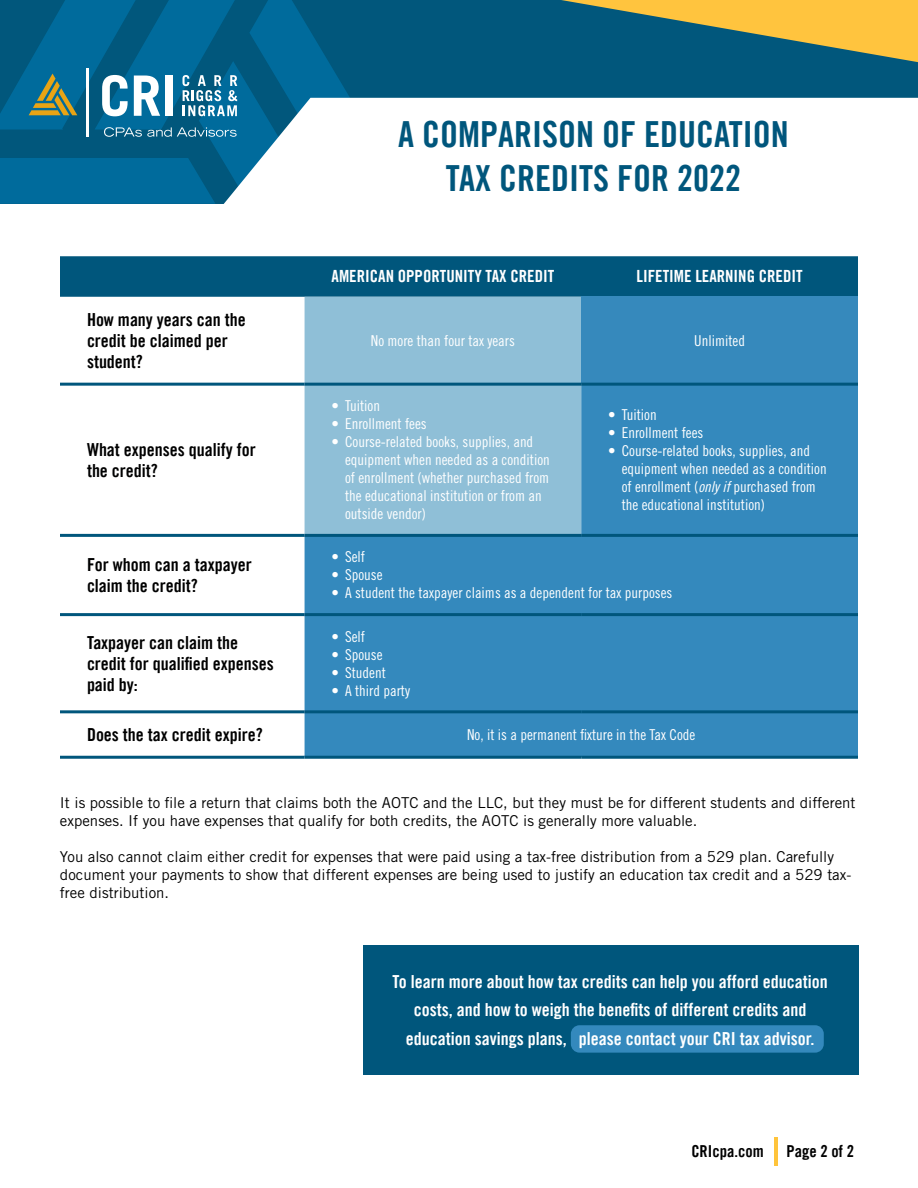
<style>
.page{position:relative;width:918px;height:1188px;background:#fff}
.page>*{position:absolute;margin:0;border:0;box-sizing:border-box;transform-origin:0 0}
.t1{font:36px/43.5px "Trade Gothic LT Std Bd Cn 20";color:#00567c;text-align:center}
.t2{font:18px/21px "Trade Gothic LT Std Bd Cn 20";color:#000101}
.t3{font:18px/28.5px "Trade Gothic LT Std Bd Cn 20";color:#fff;text-align:center}
.t4{font:18px "Trade Gothic LT Std Bd Cn 20";color:#000}
.t5{font:16.8px "Trade Gothic LT Std Bd Cn 20";color:#fff}
.t6{font:16.5px "Trade Gothic LT Std Bd Cn 20";color:#000}
.t7{font:15px/18px "Trade Gothic LT Std Cn 18";color:#fff}
.t8{font:15px/18px "Trade Gothic LT Std";color:#000}
.s1{font-family:"Trade Gothic LT Std Cn 18 Obl"}
</style>
<div class="page">
<div style="left:0;top:0;width:918px;height:204px;background:#01577c"></div>
<svg style="left:561px;top:0;width:357px;height:62px"></svg>
<div style="left:413px;top:98px;width:505px;height:106px;background:#fff"></div>
<svg style="left:0;top:0;width:413px;height:204px"></svg>
<hr style="left:775px;top:1138px;width:3px;height:28px;background:#ffc43b">
<div style="left:60px;top:256px;width:798px;height:41px;background:#00567c"></div>
<div style="left:305px;top:297px;width:276px;height:86px;background:#8fbfd7"></div>
<div style="left:581px;top:297px;width:277px;height:87px;background:#3689bc"></div>
<svg style="left:305px;top:386px;width:553px;height:370px;fill:#3489bd"></svg>
<hr style="left:60px;top:534px;width:245px;height:3px;background:#00567c">
<hr style="left:305px;top:534px;width:276px;height:3px;background:#00567c">
<hr style="left:60px;top:613px;width:245px;height:3px;background:#00567c">
<hr style="left:305px;top:613px;width:276px;height:3px;background:#00567c">
<hr style="left:581px;top:613px;width:277px;height:3px;background:#00567c">
<hr style="left:60px;top:710px;width:245px;height:3px;background:#00567c">
<hr style="left:305px;top:710px;width:276px;height:3px;background:#00567c">
<hr style="left:581px;top:710px;width:277px;height:3px;background:#00567c">
<hr style="left:60px;top:756px;width:245px;height:3px;background:#00567c">
<hr style="left:305px;top:756px;width:276px;height:3px;background:#00567c">
<hr style="left:581px;top:756px;width:277px;height:3px;background:#00567c">
<hr style="left:581px;top:534px;width:277px;height:3px;background:#00567c">
<hr style="left:60px;top:383px;width:245px;height:3px;background:#00567c">
<hr style="left:305px;top:383px;width:276px;height:3px;background:#00567c">
<hr style="left:581px;top:383px;width:277px;height:3px;background:#00567c">
<div style="left:363px;top:945px;width:495px;height:129px;background:#00567c"></div>
<div style="left:571px;top:1025px;width:253px;height:28px;background:#3489bd;border-radius:9px"></div>
<h1 class="t1" style="left:398px;top:112px;width:392px">A COMPARISON OF EDUCATION<br>TAX CREDITS FOR 2022</h1>
<p class="t2" style="left:87px;top:309px;width:160px">How many years can the credit be claimed per student?</p>
<p class="t2" style="left:87px;top:439px;width:170px">What expenses qualify for the credit?</p>
<p class="t2" style="left:87px;top:554px;width:166px">For whom can a taxpayer claim the credit?</p>
<p class="t5" style="left:332px;top:266px;width:224px">AMERICAN OPPORTUNITY TAX CREDIT</p>
<p class="t5" style="left:637px;top:266px;width:168px">LIFETIME LEARNING CREDIT</p>
<p class="t7" style="left:371px;top:331px;width:146px">No more than four tax years</p>
<p class="t7" style="left:694px;top:331px;width:52px">Unlimited</p>
<p class="t7" style="left:332px;top:397px;width:50px">• Tuition</p>
<p class="t7" style="left:332px;top:415px;width:97px">• Enrollment fees</p>
<p class="t7" style="left:345px;top:433px;width:206px;text-indent:-14px">• Course-related books, supplies, and equipment when needed as a condition of enrollment (whether purchased from the educational institution or from an outside vendor)</p>
<p class="t7" style="left:608px;top:406px;width:50px">• Tuition</p>
<p class="t7" style="left:608px;top:424px;width:97px">• Enrollment fees</p>
<p class="t7" style="left:622px;top:442px;width:206px;text-indent:-14px">• Course-related books, supplies, and equipment when needed as a condition of enrollment (<span class="s1">only if</span> purchased from the educational institution)</p>
<p class="t7" style="left:332px;top:548px;width:35px">• Self</p>
<p class="t7" style="left:332px;top:566px;width:52px">• Spouse</p>
<p class="t7" style="left:332px;top:584px;width:342px">• A student the taxpayer claims as a dependent for tax purposes</p>
<p class="t2" style="left:87px;top:632px;width:188px">Taxpayer can claim the credit for qualified expenses paid by:</p>
<p class="t7" style="left:332px;top:627px;width:35px">• Self</p>
<p class="t7" style="left:332px;top:645px;width:52px">• Spouse</p>
<p class="t7" style="left:332px;top:663px;width:56px">• Student</p>
<p class="t7" style="left:332px;top:681px;width:80px">• A third party</p>
<p class="t4" style="left:87px;top:724px;width:177px">Does the tax credit expire?</p>
<p class="t7" style="left:467px;top:725px;width:230px">No, it is a permanent fixture in the Tax Code</p>
<p class="t8" style="left:60px;top:793px;width:797px">It is possible to file a return that claims both the AOTC and the LLC, but they must be for different students and different expenses. If you have expenses that qualify for both credits, the AOTC is generally more valuable.</p>
<p class="t8" style="left:60px;top:847px;width:793px">You also cannot claim either credit for expenses that were paid using a tax-free distribution from a 529 plan. Carefully document your payments to show that different expenses are being used to justify an education tax credit and a 529 tax&shy;free distribution.</p>
<p class="t3" style="left:393px;top:967px;width:437px">To learn more about how tax credits can help you afford education costs, and how to weigh the benefits of different credits and education savings plans, please contact your CRI tax advisor.</p>
<p class="t6" style="left:691px;top:1141px;width:74px">CRIcpa.com</p>
<p class="t6" style="left:786px;top:1141px;width:69px">Page 2 of 2</p>
</div>
